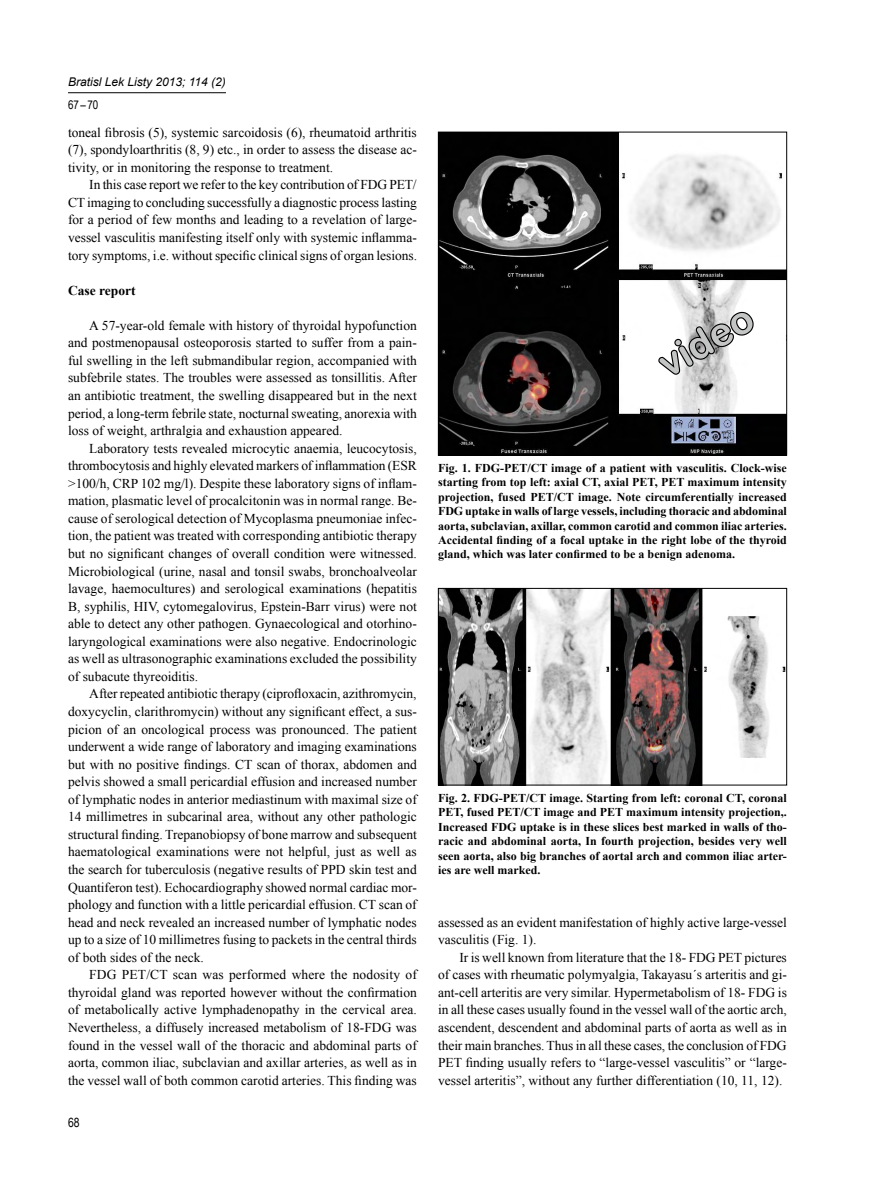
<style>
.page{position:relative;width:872px;height:1191px;background:#fff}
.page>*{position:absolute;margin:0;border:0;box-sizing:border-box;transform-origin:0 0}
.t1{font:39px "Arial Rounded MT Bold";color:#c3c4c4}
.t2{font:13.5px/17.5px "Times New Roman";color:#000;text-align:justify}
.t3{font:700 13.5px "Times New Roman";color:#000}
.t4{font:12.75px "Arial Narrow";color:#000}
.t5{font:700 12px/14.4px "Times New Roman";color:#000;text-align:justify}
.t6{font:italic 12px "Arial";color:#000}
.t7{font:12px "Arial Narrow";color:#000}
</style>
<div class="page">
<hr style="left:68px;top:92px;width:158px;height:1px;background:#000">
<img style="left:440px;top:590px;width:345px;height:193px">
<div style="left:438px;top:588px;width:349px;height:197px;border:1px solid #000"></div>
<img style="left:440px;top:134px;width:345px;height:319px">
<div style="left:438px;top:132px;width:349px;height:323px;border:1px solid #000"></div>
<svg style="left:656px;top:310px;width:99px;height:90px"></svg>
<p class="t6" style="left:68px;top:74px;width:159px">Bratisl Lek Listy 2013; 114 (2)</p>
<p class="t7" style="left:68px;top:96px;width:32px">67–70</p>
<p class="t2" style="left:68px;top:123px;width:350px">toneal fibrosis (5), systemic sarcoidosis (6), rheumatoid arthritis (7), spondyloarthritis (8, 9) etc., in order to assess the disease ac&shy;tivity, or in monitoring the response to treatment.</p>
<p class="t2" style="left:68px;top:176px;width:350px;text-indent:21px">In this case report we refer to the key contribution of FDG PET/ CT imaging to concluding successfully a diagnostic process lasting for a period of few months and leading to a revelation of large&shy;vessel vasculitis manifesting itself only with systemic inflamma&shy;tory symptoms, i.e. without specific clinical signs of organ lesions.</p>
<p class="t3" style="left:68px;top:281px;width:69px">Case report</p>
<p class="t2" style="left:68px;top:316px;width:350px;text-indent:21px">A 57-year-old female with history of thyroidal hypofunction and postmenopausal osteoporosis started to suffer from a pain&shy;ful swelling in the left submandibular region, accompanied with subfebrile states. The troubles were assessed as tonsillitis. After an antibiotic treatment, the swelling disappeared but in the next period, a long-term febrile state, nocturnal sweating, anorexia with loss of weight, arthralgia and exhaustion appeared.</p>
<p class="t2" style="left:68px;top:439px;width:350px;text-indent:21px">Laboratory tests revealed microcytic anaemia, leucocytosis, thrombocytosis and highly elevated markers of inflammation (ESR &gt;100/h, CRP 102 mg/l). Despite these laboratory signs of inflam&shy;mation, plasmatic level of procalcitonin was in normal range. Be&shy;cause of serological detection of Mycoplasma pneumoniae infec&shy;tion, the patient was treated with corresponding antibiotic therapy but no significant changes of overall condition were witnessed.<br>Microbiological (urine, nasal and tonsil swabs, bronchoalveolar lavage, haemocultures) and serological examinations (hepatitis B, syphilis, HIV, cytomegalovirus, Epstein-Barr virus) were not able to detect any other pathogen. Gynaecological and otorhino&shy;laryngological examinations were also negative. Endocrinologic as well as ultrasonographic examinations excluded the possibility of subacute thyreoiditis.</p>
<p class="t2" style="left:68px;top:685px;width:350px;text-indent:21px">After repeated antibiotic therapy (ciprofloxacin, azithromycin, doxycyclin, clarithromycin) without any significant effect, a sus&shy;picion of an oncological process was pronounced. The patient underwent a wide range of laboratory and imaging examinations but with no positive findings. CT scan of thorax, abdomen and pelvis showed a small pericardial effusion and increased number of lymphatic nodes in anterior mediastinum with maximal size of 14 millimetres in subcarinal area, without any other pathologic structural finding. Trepanobiopsy of bone marrow and subsequent haematological examinations were not helpful, just as well as the search for tuberculosis (negative results of PPD skin test and Quantiferon test). Echocardiography showed normal cardiac mor&shy;phology and function with a little pericardial effusion. CT scan of head and neck revealed an increased number of lymphatic nodes up to a size of 10 millimetres fusing to packets in the central thirds of both sides of the neck.</p>
<p class="t2" style="left:68px;top:966px;width:350px;text-indent:21px">FDG PET/CT scan was performed where the nodosity of thyroidal gland was reported however without the confirmation of metabolically active lymphadenopathy in the cervical area.<br>Nevertheless, a diffusely increased metabolism of 18-FDG was found in the vessel wall of the thoracic and abdominal parts of aorta, common iliac, subclavian and axillar arteries, as well as in the vessel wall of both common carotid arteries. This finding was</p>
<p class="t4" style="left:68px;top:1113px;width:13px">68</p>
<h1 class="t1" style="left:649px;top:346px;width:104px;rotate:-30deg">video</h1>
<p class="t5" style="left:438px;top:460px;width:350px">Fig. 1. FDG-PET/CT image of a patient with vasculitis. Clock-wise starting from top left: axial CT, axial PET, PET maximum intensity projection, fused PET/CT image. Note circumferentially increased FDG uptake in walls of large vessels, including thoracic and abdominal aorta, subclavian, axillar, common carotid and common iliac arteries.<br>Accidental finding of a focal uptake in the right lobe of the thyroid gland, which was later confirmed to be a benign adenoma.</p>
<p class="t5" style="left:438px;top:790px;width:350px">Fig. 2. FDG-PET/CT image. Starting from left: coronal CT, coronal PET, fused PET/CT image and PET maximum intensity projection,.<br>Increased FDG uptake is in these slices best marked in walls of tho&shy;racic and abdominal aorta, In fourth projection, besides very well seen aorta, also big branches of aortal arch and common iliac arter&shy;ies are well marked.</p>
<p class="t2" style="left:438px;top:913px;width:350px">assessed as an evident manifestation of highly active large-vessel vasculitis (Fig. 1).</p>
<p class="t2" style="left:438px;top:948px;width:350px;text-indent:21px">Ir is well known from literature that the 18- FDG PET pictures of cases with rheumatic polymyalgia, Takayasu´s arteritis and gi&shy;ant-cell arteritis are very similar. Hypermetabolism of 18- FDG is in all these cases usually found in the vessel wall of the aortic arch, ascendent, descendent and abdominal parts of aorta as well as in their main branches. Thus in all these cases, the conclusion of FDG PET finding usually refers to “large-vessel vasculitis” or “large&shy;vessel arteritis”, without any further differentiation (10, 11, 12).</p>
</div>
